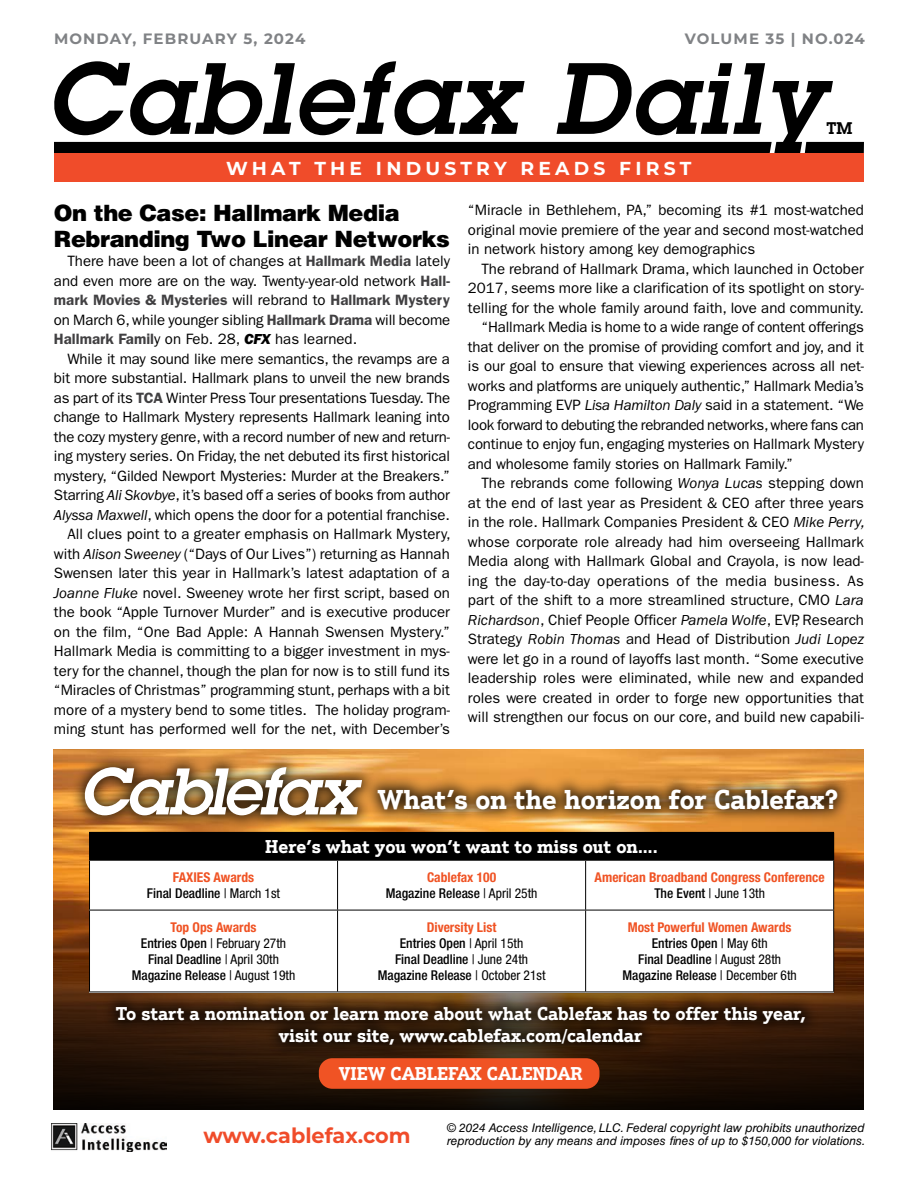
<style>
.page{position:relative;width:918px;height:1188px;background:#fff}
.page>*{position:absolute;margin:0;border:0;box-sizing:border-box;transform-origin:0 0}
.t1{font:italic 600 99px "Lubalin Graph Std";letter-spacing:.03em;color:#000}
.t2{font:700 26.4px "Justus Pro";color:#fff}
.t3{font:900 22.5px/25.5px "Helvetica LT Std";letter-spacing:-.02em;color:#000}
.t4{font:700 21px "Montserrat";color:#f04c2a}
.t5{font:700 18.75px "Montserrat";letter-spacing:.225em;color:#fff}
.t6{font:700 18px/21.6px "Justus Pro";color:#fff;text-align:center}
.t7{font:600 16.5px "Lubalin Graph Std";color:#000}
.t8{font:15px/19.5px "ITC Franklin Gothic Std";color:#000;text-align:justify}
.t9{font:15px "ITC Franklin Gothic Std";letter-spacing:-.02em;color:#000}
.t10{font:15px "ITC Franklin Gothic Std";letter-spacing:.02em;color:#000}
.t11{font:700 15px "Montserrat";letter-spacing:.075em;color:#808285}
.t12{font:500 condensed 13.5px/16.2px "Helvetica Neue LT Std";color:#000;text-align:center}
.t13{font:700 condensed 13.5px/16.2px "Helvetica Neue LT Std";color:#f05324;text-align:center}
.t14{font:italic 12px/13.5px "Helvetica LT Std";color:#000}
.s1{font-weight:600;color:#414042}
.s2{font-family:"ITC Franklin Gothic Std Hvy It"}
.s3{font-style:italic}
.s4{font-weight:700;color:#f05324}
.s5{font-weight:400}
.s6{font-weight:500;color:#000}
.s7{font-weight:400;color:#000}
</style>
<div class="page">
<div style="left:54px;top:142px;width:718px;height:11px;background:#000"></div>
<svg style="left:805px;top:142px;width:59px;height:11px"></svg>
<div style="left:54px;top:153px;width:809px;height:29px;background:#f04c2a"></div>
<img style="left:52px;top:1123px;width:115px;height:29px">
<img style="left:53px;top:749px;width:810px;height:139px">
<svg style="left:53px;top:888px;width:810px;height:221px"></svg>
<div style="left:70px;top:753px;width:306px;height:77px;background:#000;opacity:.75"></div>
<img style="left:85px;top:767px;width:277px;height:48px">
<div style="left:363px;top:774px;width:489px;height:50px;background:#000;opacity:.75"></div>
<div style="left:89px;top:832px;width:745px;height:160px;background:#fff"></div>
<div style="left:90px;top:832px;width:744px;height:28px;background:#000"></div>
<hr style="left:89px;top:832px;width:249px;height:1px;background:#000">
<svg style="left:89px;top:833px;width:1px;height:27px"></svg>
<hr style="left:89px;top:860px;width:249px;height:1px;background:#000">
<hr style="left:89px;top:861px;width:1px;height:49px;background:#000">
<hr style="left:338px;top:860px;width:248px;height:1px;background:#000">
<hr style="left:337px;top:861px;width:1px;height:49px;background:#000">
<hr style="left:586px;top:860px;width:248px;height:1px;background:#000">
<hr style="left:585px;top:861px;width:1px;height:49px;background:#000">
<hr style="left:833px;top:861px;width:1px;height:49px;background:#000">
<hr style="left:89px;top:910px;width:249px;height:1px;background:#000">
<hr style="left:89px;top:910px;width:1px;height:82px;background:#000">
<hr style="left:338px;top:910px;width:248px;height:1px;background:#000">
<hr style="left:337px;top:910px;width:1px;height:82px;background:#000">
<hr style="left:586px;top:910px;width:248px;height:1px;background:#000">
<hr style="left:585px;top:910px;width:1px;height:82px;background:#000">
<hr style="left:833px;top:910px;width:1px;height:82px;background:#000">
<hr style="left:89px;top:992px;width:249px;height:1px;background:#000">
<hr style="left:586px;top:992px;width:248px;height:1px;background:#000">
<div style="left:319px;top:1058px;width:280px;height:31px;background:#f05324;border-radius:13px"></div>
<div style="left:102px;top:992px;width:717px;height:66px;background:#000;opacity:.75"></div>
<p class="t11" style="left:54px;top:28px;width:253px">MONDAY, FEBRUARY 5, 2024</p>
<p class="t11" style="left:685px;top:28px;width:182px">VOLUME 35 | NO.024</p>
<h1 class="t1" style="left:46px;top:33px;width:779px">Cablefax Daily</h1>
<p class="t7" style="left:827px;top:117px;width:27px">TM</p>
<p class="t5" style="left:226px;top:155px;width:467px">WHAT THE INDUSTRY READS FIRST</p>
<h3 class="t3" style="left:54px;top:200px;width:397px">On the Case: Hallmark Media<br>Rebranding Two Linear Networks</h3>
<p class="t8" style="left:54px;top:252px;width:398px;text-indent:14px">There have been a lot of changes at <span class="s1">Hallmark Media</span> lately and even more are on the way. Twenty-year-old network <span class="s1">Hall&shy;mark Movies &amp; Mysteries</span> will rebrand to <span class="s1">Hallmark Mystery </span>on March 6, while younger sibling <span class="s1">Hallmark Drama</span> will become <span class="s1">Hallmark Famil</span>y on Feb. 28, <span class="s2">CFX</span> has learned.</p>
<p class="t8" style="left:54px;top:349px;width:398px;text-align:right">While it may sound like mere semantics, the revamps are a bit more substantial. Hallmark plans to unveil the new brands as part of its <span class="s1">TCA</span> Winter Press Tour presentations Tuesday. The change to Hallmark Mystery represents Hallmark leaning into the cozy mystery genre, with a record number of new and return&shy;ing mystery series. On Friday, the net debuted its first historical mystery, “Gilded Newport Mysteries: Murder at the Breakers.” Starring <span class="s3">Ali Skovbye</span>, it’s based off a series of books from author <span class="s3">Alyssa Maxwell</span>, which opens the door for a potential franchise.<br>All clues point to a greater emphasis on Hallmark Mystery, with <span class="s3">Alison Sweeney</span> (“Days of Our Lives”) returning as Hannah Swensen later this year in Hallmark’s latest adaptation of a <span class="s3">Joanne Fluke</span> novel. Sweeney wrote her first script, based on the book “Apple Turnover Murder” and is executive producer on the film, “One Bad Apple: A Hannah Swensen Mystery.” Hallmark Media is committing to a bigger investment in mys&shy;tery for the channel, though the plan for now is to still fund its “Miracles of Christmas” programming stunt, perhaps with a bit more of a mystery bend to some titles. The holiday program&shy;ming stunt has performed well for the net, with December’s</p>
<p class="t8" style="left:468px;top:201px;width:397px">“Miracle in Bethlehem, PA,” becoming its #1 most-watched original movie premiere of the year and second most-watched in network history among key demographics</p>
<p class="t8" style="left:481px;top:259px;width:384px">The rebrand of Hallmark Drama, which launched in October</p>
<p class="t8" style="left:468px;top:279px;width:397px">2017, seems more like a clarification of its spotlight on story-</p>
<p class="t8" style="left:468px;top:298px;width:397px">telling for the whole family around faith, love and community.</p>
<p class="t8" style="left:481px;top:318px;width:384px">“Hallmark Media is home to a wide range of content offerings</p>
<p class="t8" style="left:468px;top:337px;width:397px">that deliver on the promise of providing comfort and joy, and it</p>
<p class="t8" style="left:468px;top:357px;width:397px">is our goal to ensure that viewing experiences across all net-</p>
<p class="t8" style="left:468px;top:376px;width:398px">works and platforms are uniquely authentic,” Hallmark Media’s</p>
<p class="t8" style="left:468px;top:396px;width:397px">Programming EVP <span class="s3">Lisa Hamilton Daly</span> said in a statement. “We</p>
<p class="t9" style="left:468px;top:416px;width:397px">look forward to debuting the rebranded networks, where fans can</p>
<p class="t8" style="left:468px;top:435px;width:397px">continue to enjoy fun, engaging mysteries on Hallmark Mystery</p>
<p class="t8" style="left:468px;top:454px;width:327px">and wholesome family stories on Hallmark Family.”</p>
<p class="t8" style="left:481px;top:474px;width:384px">The rebrands come following <span class="s3">Wonya Lucas</span> stepping down</p>
<p class="t8" style="left:468px;top:493px;width:398px">at the end of last year as President &amp; CEO after three years</p>
<p class="t8" style="left:468px;top:513px;width:398px">in the role. Hallmark Companies President &amp; CEO <span class="s3">Mike Perry,</span></p>
<p class="t8" style="left:468px;top:532px;width:398px">whose corporate role already had him overseeing Hallmark</p>
<p class="t8" style="left:468px;top:552px;width:397px">Media along with Hallmark Global and Crayola, is now lead-</p>
<p class="t10" style="left:468px;top:572px;width:398px">ing the day-to-day operations of the media business. As</p>
<p class="t8" style="left:468px;top:591px;width:397px">part of the shift to a more streamlined structure, CMO <span class="s3">Lara</span></p>
<p class="t8" style="left:468px;top:610px;width:398px"><span class="s3">Richardson</span>, Chief People Officer <span class="s3">Pamela Wolfe</span>, EVP, Research</p>
<p class="t8" style="left:468px;top:630px;width:398px">Strategy <span class="s3">Robin Thomas</span> and Head of Distribution <span class="s3">Judi Lopez</span></p>
<p class="t8" style="left:468px;top:649px;width:397px">were let go in a round of layoffs last month. “Some executive</p>
<p class="t8" style="left:468px;top:669px;width:397px">leadership roles were eliminated, while new and expanded</p>
<p class="t8" style="left:468px;top:688px;width:398px">roles were created in order to forge new opportunities that</p>
<p class="t8" style="left:468px;top:708px;width:398px">will strengthen our focus on our core, and build new capabili-</p>
<h2 class="t2" style="left:377px;top:782px;width:462px">What’s on the horizon for Cablefax?</h2>
<p class="t6" style="left:265px;top:835px;width:394px">Here’s what you won’t want to miss out on….</p>
<p class="t12" style="left:147px;top:869px;width:135px"><span class="s4">FAXIES Awards<br></span>Final Deadline <span class="s5">| March 1st</span></p>
<p class="t12" style="left:386px;top:869px;width:153px"><span class="s4">Cablefax 100<br></span>Magazine Release <span class="s5">| April 25th</span></p>
<p class="t13" style="left:595px;top:869px;width:232px">American Broadband Congress Conference<br><span class="s6">The Event</span> <span class="s7">| June 13th</span></p>
<p class="t12" style="left:132px;top:918px;width:165px"><span class="s4">Top Ops Awards<br></span>Entries Open <span class="s5">| February 27th<br></span>Final Deadline <span class="s5">| April 30th<br></span>Magazine Release <span class="s5">| August 19th</span></p>
<p class="t12" style="left:378px;top:918px;width:169px"><span class="s4">Diversity List<br></span>Entries Open <span class="s5">| April 15th<br></span>Final Deadline <span class="s5">| June 24th<br></span>Magazine Release <span class="s5">| October 21st</span></p>
<p class="t12" style="left:622px;top:918px;width:176px"><span class="s4">Most Powerful Women Awards<br></span>Entries Open <span class="s5">| May 6th<br></span>Final Deadline <span class="s5">| August 28th<br></span>Magazine Release <span class="s5">| December 6th</span></p>
<p class="t6" style="left:116px;top:1002px;width:691px">To start a nomination or learn more about what Cablefax has to offer this year, visit our site, www.cablefax.com/calendar</p>
<p class="t6" style="left:339px;top:1062px;width:245px">VIEW CABLEFAX CALENDAR</p>
<h3 class="t4" style="left:203px;top:1121px;width:209px">www.cablefax.com</h3>
<p class="t14" style="left:447px;top:1121px;width:420px">© 2024 Access Intelligence, LLC. Federal copyright law prohibits unauthorized reproduction by any means and imposes fines of up to $150,000 for violations.</p>
</div>
